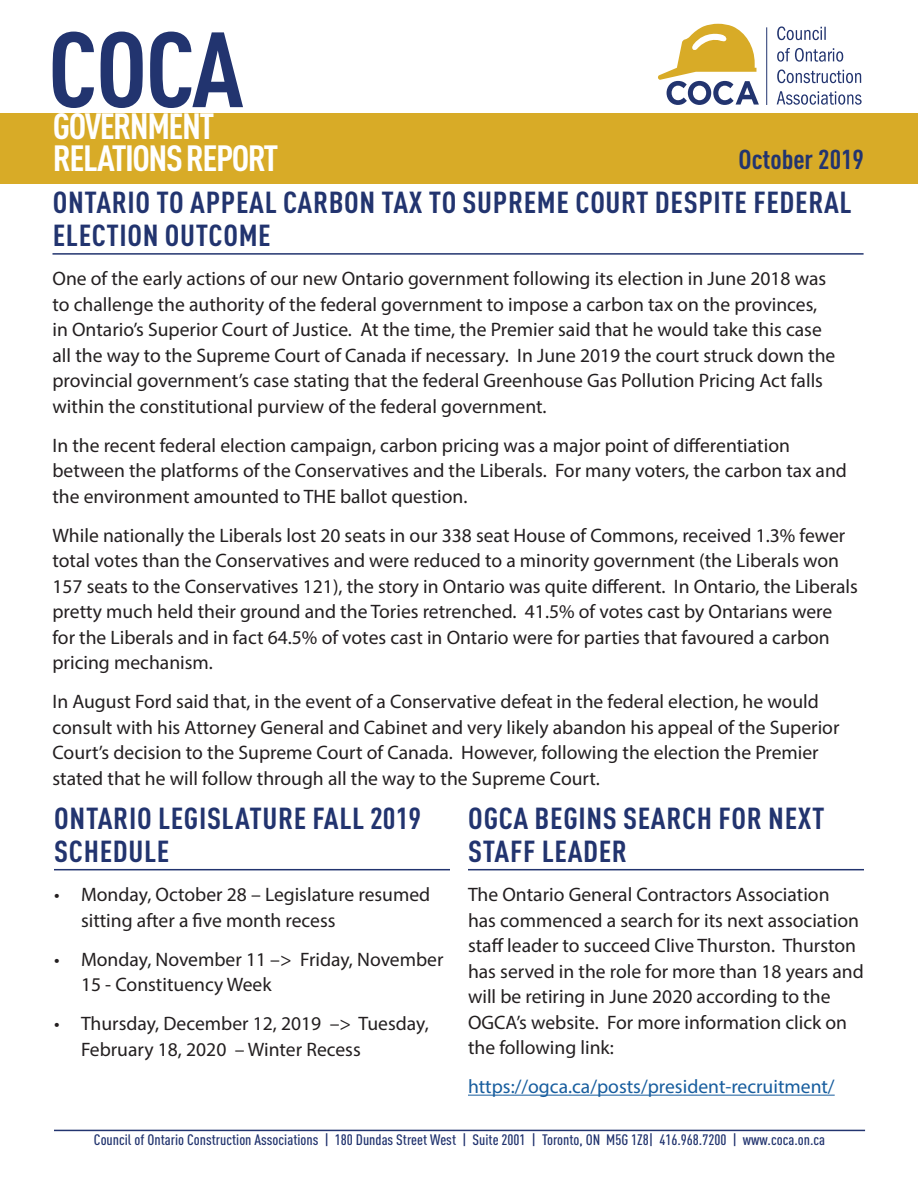
<style>
.page{position:relative;width:918px;height:1188px;background:#fff}
.page>*{position:absolute;margin:0;border:0;box-sizing:border-box;transform-origin:0 0}
.t1{font:700 condensed 105px "DIN Pro";color:#22346f;scale:1.06 1}
.t2{font:700 condensed 36px/31.5px "DIN Pro";letter-spacing:-.04em;color:#fff;scale:1.06 1}
.Article_Title{font:700 condensed 30px/33px "DIN Pro";letter-spacing:.02em;color:#22346f;scale:1.06 1}
.t3{font:700 condensed 27px "DIN Pro";color:#22346f;scale:1.06 1}
.Body{font:19.5px/25.5px "Myriad Pro";color:#231f20}
.Body-2{font:19.5px "Myriad Pro";color:#175d9e}
.t4{font:500 condensed 15px "DIN Pro";color:#22346f;scale:1.06 1}
</style>
<div class="page">
<hr style="left:54px;top:1130px;width:811px;height:1px;background:#22346f">
<div style="left:0;top:113px;width:918px;height:71px;background:#d8ab27"></div>
<hr style="left:766px;top:27px;width:1px;height:78px;background:#22346f">
<svg style="left:658px;top:24px;width:101px;height:81px"></svg>
<svg style="left:777px;top:91px;width:85px;height:14px"></svg>
<svg style="left:777px;top:69px;width:84px;height:14px"></svg>
<svg style="left:777px;top:48px;width:66px;height:14px"></svg>
<svg style="left:777px;top:26px;width:49px;height:14px"></svg>
<hr style="left:52px;top:253px;width:812px;height:2px;background:#22346f">
<hr style="left:54px;top:869px;width:396px;height:1px;background:#22346f">
<hr style="left:468px;top:869px;width:396px;height:1px;background:#22346f">
<hr style="left:468px;top:1095px;width:367px;height:1px;background:#175d9e">
<h1 class="t1" style="left:48px;top:-9px;width:186px">COCA</h1>
<h2 class="t2" style="left:53px;top:107px;width:214px">GOVERNMENT<br>RELATIONS REPORT</h2>
<h3 class="t3" style="left:739px;top:139px;width:120px">October 2019</h3>
<p class="Article_Title" style="left:53px;top:184px;width:755px">ONTARIO TO APPEAL CARBON TAX TO SUPREME COURT DESPITE FEDERAL<br>ELECTION OUTCOME</p>
<p class="Body" style="left:52px;top:266px;width:784px">One of the early actions of our new Ontario government following its election in June 2018 was to challenge the authority of the federal government to impose a carbon tax on the provinces, in Ontario’s Superior Court of Justice. At the time, the Premier said that he would take this case all the way to the Supreme Court of Canada if necessary. In June 2019 the court struck down the provincial government’s case stating that the federal Greenhouse Gas Pollution Pricing Act falls within the constitutional purview of the federal government.</p>
<p class="Body" style="left:52px;top:432px;width:796px">In the recent federal election campaign, carbon pricing was a major point of differentiation between the platforms of the Conservatives and the Liberals. For many voters, the carbon tax and the environment amounted to THE ballot question.</p>
<p class="Body" style="left:52px;top:522px;width:807px">While nationally the Liberals lost 20 seats in our 338 seat House of Commons, received 1.3% fewer total votes than the Conservatives and were reduced to a minority government (the Liberals won 157 seats to the Conservatives 121), the story in Ontario was quite different. In Ontario, the Liberals pretty much held their ground and the Tories retrenched. 41.5% of votes cast by Ontarians were for the Liberals and in fact 64.5% of votes cast in Ontario were for parties that favoured a carbon pricing mechanism.</p>
<p class="Body" style="left:52px;top:689px;width:788px">In August Ford said that, in the event of a Conservative defeat in the federal election, he would consult with his Attorney General and Cabinet and very likely abandon his appeal of the Superior Court’s decision to the Supreme Court of Canada. However, following the election the Premier stated that he will follow through all the way to the Supreme Court.</p>
<p class="Article_Title" style="left:54px;top:799px;width:348px">ONTARIO LEGISLATURE FALL 2019<br>SCHEDULE</p>
<p class="Body" style="left:81px;top:882px;width:351px;text-indent:-27px">• Monday, October 28 – Legislature resumed sitting after a five month recess</p>
<p class="Body" style="left:81px;top:946px;width:364px;text-indent:-27px">• Monday, November 11 –&gt; Friday, November<br>15 - Constituency Week</p>
<p class="Body" style="left:81px;top:1011px;width:349px;text-indent:-27px">• Thursday, December 12, 2019 –&gt; Tuesday,<br>February 18, 2020 – Winter Recess</p>
<p class="Article_Title" style="left:468px;top:799px;width:338px">OGCA BEGINS SEARCH FOR NEXT<br>STAFF LEADER</p>
<p class="Body" style="left:468px;top:882px;width:397px">The Ontario General Contractors Association<br>has commenced a search for its next association staff leader to succeed Clive Thurston. Thurston has served in the role for more than 18 years and will be retiring in June 2020 according to the OGCA’s website. For more information click on the following link:</p>
<p class="Body-2" style="left:468px;top:1075px;width:368px">https://ogca.ca/posts/president-recruitment/</p>
<p class="t4" style="left:94px;top:1128px;width:691px">Council of Ontario Construction Associations | 180 Dundas Street West | Suite 2001 | Toronto, ON M5G 1Z8| 416.968.7200 | www.coca.on.ca</p>
</div>
